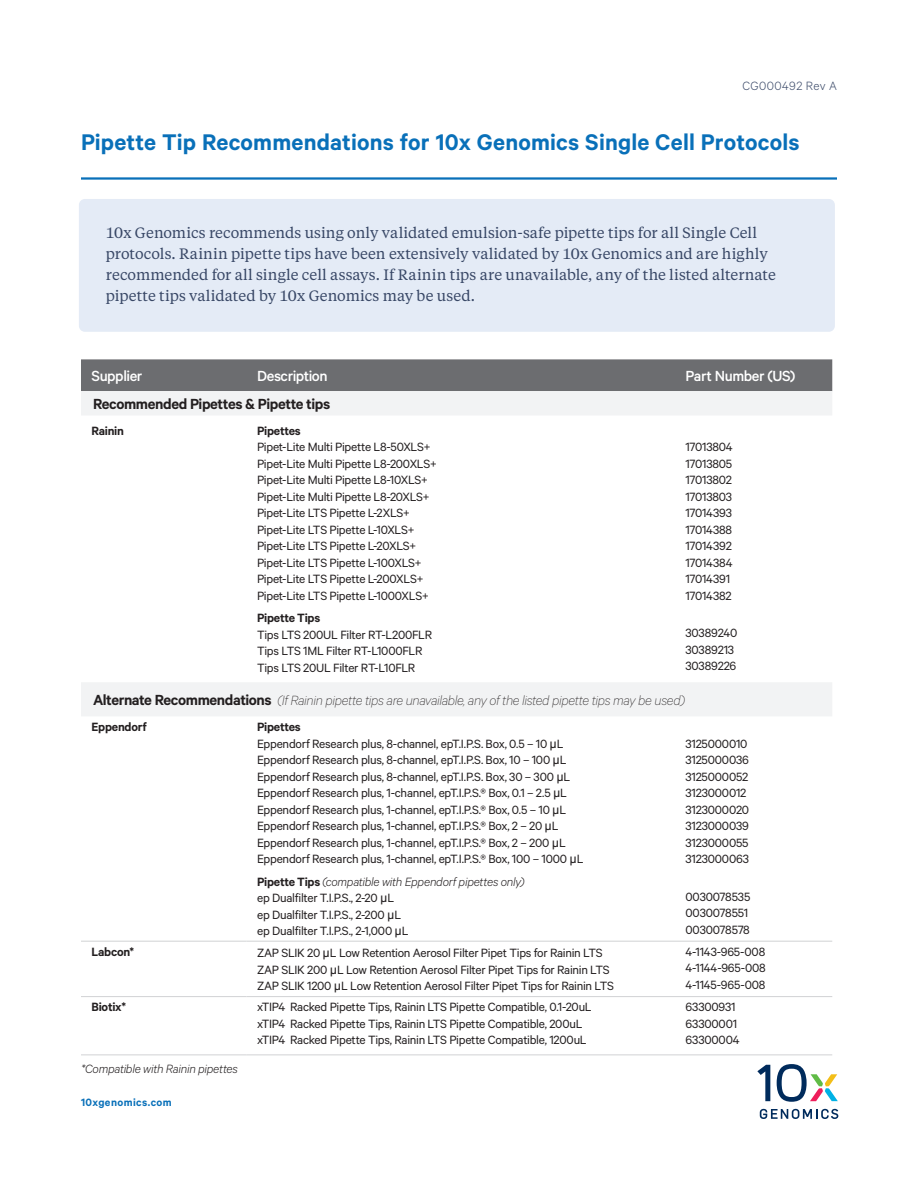
<style>
.page{position:relative;width:918px;height:1188px;background:#fff}
.page>*{position:absolute;margin:0;border:0;box-sizing:border-box;transform-origin:0 0}
.Headline_Title{font:600 25.5px "Calibre";letter-spacing:.005em;color:#0970b9}
.Table_1_Header{font:500 16.5px "Calibre";letter-spacing:-.025em;color:#fff}
.Table_1_Body{font:600 16.5px "Calibre";letter-spacing:-.025em;color:#231f20}
.Body_Copy{font:15px/21px "Tiempos Text";letter-spacing:.005em;color:#384766}
.Table_1_Body-2{font:italic 100 15px "Calibre";letter-spacing:-.025em;color:#231f20}
.Table_1_Body-3{font:13.5px/16.5px "Calibre";letter-spacing:-.02em;color:#231f20}
.Table_1_Body-4{font:italic 300 13.5px/16.5px "Calibre";letter-spacing:-.02em;color:#231f20}
.Table_1_Body-5{font:600 13.5px "Calibre";letter-spacing:-.015em;color:#231f20}
.t1{font:300 13.5px "Calibre";letter-spacing:.03em;color:#384766}
.t2{font:600 12px "Calibre";letter-spacing:.035em;color:#0970b9}
.s1{font-weight:600}
.s2{font-weight:600;font-style:normal;font-size:16.5px}
.s3{font-family:"DIN Next LT Pro"}
.s4{font-weight:600;font-style:normal}
.s5{font-weight:400;font-style:normal}
.s6{font-family:"DIN Next LT Pro";font-weight:400;font-style:normal}
</style>
<div class="page">
<svg style="left:757px;top:1065px;width:13px;height:36px"></svg>
<svg style="left:777px;top:1064px;width:61px;height:38px"></svg>
<svg style="left:760px;top:1109px;width:78px;height:10px"></svg>
<hr style="left:81px;top:177px;width:756px;height:3px;background:#0970b9">
<div style="left:79px;top:199px;width:756px;height:133px;background:#e4ebf6;border-radius:6px"></div>
<div style="left:81px;top:359px;width:751px;height:32px;background:#6c6d70"></div>
<svg style="left:81px;top:391px;width:751px;height:325px"></svg>
<hr style="left:81px;top:941px;width:166px;height:1px;background:#d1d2d4">
<hr style="left:247px;top:941px;width:428px;height:1px;background:#d1d2d4">
<hr style="left:675px;top:941px;width:157px;height:1px;background:#d1d2d4">
<hr style="left:81px;top:996px;width:166px;height:1px;background:#d1d2d4">
<hr style="left:247px;top:996px;width:428px;height:1px;background:#d1d2d4">
<hr style="left:675px;top:996px;width:157px;height:1px;background:#d1d2d4">
<hr style="left:81px;top:1055px;width:166px;height:1px;background:#d1d2d4">
<hr style="left:247px;top:1055px;width:428px;height:1px;background:#d1d2d4">
<hr style="left:675px;top:1055px;width:157px;height:1px;background:#d1d2d4">
<p class="t1" style="left:743px;top:78px;width:96px">CG000492 Rev A</p>
<p class="Headline_Title" style="left:81px;top:127px;width:720px">Pipette Tip Recommendations for 10x Genomics Single Cell Protocols</p>
<p class="Body_Copy" style="left:106px;top:222px;width:671px">10x Genomics recommends using only validated emulsion-safe pipette tips for all Single Cell protocols. Rainin pipette tips have been extensively validated by 10x Genomics and are highly recommended for all single cell assays. If Rainin tips are unavailable, any of the listed alternate pipette tips validated by 10x Genomics may be used.</p>
<p class="Table_1_Header" style="left:92px;top:366px;width:53px">Supplier</p>
<p class="Table_1_Header" style="left:257px;top:366px;width:72px">Description</p>
<p class="Table_1_Header" style="left:686px;top:366px;width:111px">Part Number (US)</p>
<p class="Table_1_Body" style="left:93px;top:394px;width:239px">Recommended Pipettes &amp; Pipette tips</p>
<p class="Table_1_Body-5" style="left:92px;top:423px;width:34px">Rainin</p>
<p class="Table_1_Body-3" style="left:257px;top:422px;width:175px"><span class="s1">Pipettes<br></span>Pipet-Lite Multi Pipette L8-50XLS+</p>
<p class="Table_1_Body-3" style="left:257px;top:455px;width:181px">Pipet-Lite Multi Pipette L8-200XLS+</p>
<p class="Table_1_Body-3" style="left:257px;top:471px;width:173px">Pipet-Lite Multi Pipette L8-10XLS+</p>
<p class="Table_1_Body-3" style="left:257px;top:488px;width:174px">Pipet-Lite Multi Pipette L8-20XLS+</p>
<p class="Table_1_Body-3" style="left:257px;top:504px;width:155px">Pipet-Lite LTS Pipette L-2XLS+</p>
<p class="Table_1_Body-3" style="left:257px;top:521px;width:159px">Pipet-Lite LTS Pipette L-10XLS+</p>
<p class="Table_1_Body-3" style="left:257px;top:537px;width:161px">Pipet-Lite LTS Pipette L-20XLS+</p>
<p class="Table_1_Body-3" style="left:257px;top:554px;width:166px">Pipet-Lite LTS Pipette L-100XLS+</p>
<p class="Table_1_Body-3" style="left:257px;top:570px;width:168px">Pipet-Lite LTS Pipette L-200XLS+</p>
<p class="Table_1_Body-3" style="left:257px;top:587px;width:173px">Pipet-Lite LTS Pipette L-1000XLS+</p>
<p class="Table_1_Body-5" style="left:257px;top:610px;width:65px">Pipette Tips</p>
<p class="Table_1_Body-3" style="left:257px;top:626px;width:177px">Tips LTS 200UL Filter RT-L200FLR</p>
<p class="Table_1_Body-3" style="left:257px;top:642px;width:167px">Tips LTS 1ML Filter RT-L1000FLR</p>
<p class="Table_1_Body-3" style="left:257px;top:659px;width:160px">Tips LTS 20UL Filter RT-L10FLR</p>
<p class="Table_1_Body-3" style="left:686px;top:438px;width:49px">17013804</p>
<p class="Table_1_Body-3" style="left:686px;top:455px;width:48px">17013805</p>
<p class="Table_1_Body-3" style="left:686px;top:471px;width:48px">17013802</p>
<p class="Table_1_Body-3" style="left:686px;top:488px;width:48px">17013803</p>
<p class="Table_1_Body-3" style="left:686px;top:504px;width:48px">17014393</p>
<p class="Table_1_Body-3" style="left:686px;top:521px;width:48px">17014388</p>
<p class="Table_1_Body-3" style="left:686px;top:537px;width:48px">17014392</p>
<p class="Table_1_Body-3" style="left:686px;top:554px;width:49px">17014384</p>
<p class="Table_1_Body-3" style="left:686px;top:570px;width:46px">17014391</p>
<p class="Table_1_Body-3" style="left:686px;top:587px;width:48px">17014382</p>
<p class="Table_1_Body-3" style="left:686px;top:624px;width:54px">30389240</p>
<p class="Table_1_Body-3" style="left:686px;top:641px;width:50px">30389213</p>
<p class="Table_1_Body-3" style="left:686px;top:657px;width:52px">30389226</p>
<p class="Table_1_Body-2" style="left:93px;top:691px;width:594px"><span class="s2">Alternate Recommendations</span> (If Rainin pipette tips are unavailable, any of the listed pipette tips may be used)</p>
<p class="Table_1_Body-5" style="left:92px;top:719px;width:57px">Eppendorf</p>
<p class="Table_1_Body-3" style="left:257px;top:718px;width:308px"><span class="s1">Pipettes<br></span>Eppendorf Research plus, 8-channel, epT.I.P.S. Box, 0.5 – 10 <span class="s3">µ</span>L</p>
<p class="Table_1_Body-3" style="left:257px;top:751px;width:311px">Eppendorf Research plus, 8-channel, epT.I.P.S. Box, 10 – 100 <span class="s3">µ</span>L</p>
<p class="Table_1_Body-3" style="left:257px;top:768px;width:315px">Eppendorf Research plus, 8-channel, epT.I.P.S. Box, 30 – 300 <span class="s3">µ</span>L</p>
<p class="Table_1_Body-3" style="left:257px;top:784px;width:312px">Eppendorf Research plus, 1-channel, epT.I.P.S.® Box, 0.1 – 2.5 <span class="s3">µ</span>L</p>
<p class="Table_1_Body-3" style="left:257px;top:801px;width:311px">Eppendorf Research plus, 1-channel, epT.I.P.S.® Box, 0.5 – 10 <span class="s3">µ</span>L</p>
<p class="Table_1_Body-3" style="left:257px;top:817px;width:303px">Eppendorf Research plus, 1-channel, epT.I.P.S.® Box, 2 – 20 <span class="s3">µ</span>L</p>
<p class="Table_1_Body-3" style="left:257px;top:834px;width:310px">Eppendorf Research plus, 1-channel, epT.I.P.S.® Box, 2 – 200 <span class="s3">µ</span>L</p>
<p class="Table_1_Body-3" style="left:257px;top:850px;width:328px">Eppendorf Research plus, 1-channel, epT.I.P.S.® Box, 100 – 1000 <span class="s3">µ</span>L</p>
<p class="Table_1_Body-4" style="left:257px;top:873px;width:269px"><span class="s4">Pipette Tips</span> (compatible with Eppendorf pipettes only) <span class="s5">ep Dualfilter T.I.P.S., 2-20</span> <span class="s6">µ</span><span class="s5">L</span></p>
<p class="Table_1_Body-3" style="left:257px;top:906px;width:146px">ep Dualfilter T.I.P.S., 2-200 <span class="s3">µ</span>L</p>
<p class="Table_1_Body-3" style="left:257px;top:922px;width:153px">ep Dualfilter T.I.P.S., 2-1,000 <span class="s3">µ</span>L</p>
<p class="Table_1_Body-3" style="left:686px;top:735px;width:64px">3125000010</p>
<p class="Table_1_Body-3" style="left:686px;top:751px;width:65px">3125000036</p>
<p class="Table_1_Body-3" style="left:686px;top:768px;width:64px">3125000052</p>
<p class="Table_1_Body-3" style="left:686px;top:784px;width:62px">3123000012</p>
<p class="Table_1_Body-3" style="left:686px;top:801px;width:65px">3123000020</p>
<p class="Table_1_Body-3" style="left:686px;top:817px;width:65px">3123000039</p>
<p class="Table_1_Body-3" style="left:686px;top:834px;width:65px">3123000055</p>
<p class="Table_1_Body-3" style="left:686px;top:850px;width:65px">3123000063</p>
<p class="Table_1_Body-3" style="left:686px;top:888px;width:66px">0030078535</p>
<p class="Table_1_Body-3" style="left:686px;top:904px;width:64px">0030078551</p>
<p class="Table_1_Body-3" style="left:686px;top:921px;width:66px">0030078578</p>
<p class="Table_1_Body-5" style="left:92px;top:944px;width:44px">Labcon*</p>
<p class="Table_1_Body-3" style="left:257px;top:944px;width:347px">ZAP SLIK 20 <span class="s3">µ</span>L Low Retention Aerosol Filter Pipet Tips for Rainin LTS</p>
<p class="Table_1_Body-3" style="left:257px;top:961px;width:354px">ZAP SLIK 200 <span class="s3">µ</span>L Low Retention Aerosol Filter Pipet Tips for Rainin LTS</p>
<p class="Table_1_Body-3" style="left:257px;top:977px;width:358px">ZAP SLIK 1200 <span class="s3">µ</span>L Low Retention Aerosol Filter Pipet Tips for Rainin LTS</p>
<p class="Table_1_Body-5" style="left:92px;top:999px;width:36px">Biotix*</p>
<p class="Table_1_Body-3" style="left:257px;top:998px;width:336px">xTIP4 Racked Pipette Tips, Rainin LTS Pipette Compatible, 0.1-20uL</p>
<p class="Table_1_Body-3" style="left:257px;top:1015px;width:327px">xTIP4 Racked Pipette Tips, Rainin LTS Pipette Compatible, 200uL</p>
<p class="Table_1_Body-3" style="left:257px;top:1031px;width:331px">xTIP4 Racked Pipette Tips, Rainin LTS Pipette Compatible, 1200uL</p>
<p class="Table_1_Body-4" style="left:81px;top:1060px;width:158px">*Compatible with Rainin pipettes</p>
<p class="t2" style="left:81px;top:1095px;width:92px">10xgenomics.com</p>
<p class="Table_1_Body-3" style="left:686px;top:943px;width:81px">4-1143-965-008</p>
<p class="Table_1_Body-3" style="left:686px;top:960px;width:82px">4-1144-965-008</p>
<p class="Table_1_Body-3" style="left:686px;top:976px;width:81px">4-1145-965-008</p>
<p class="Table_1_Body-3" style="left:686px;top:998px;width:52px">63300931</p>
<p class="Table_1_Body-3" style="left:686px;top:1015px;width:53px">63300001</p>
<p class="Table_1_Body-3" style="left:686px;top:1031px;width:56px">63300004</p>
</div>
